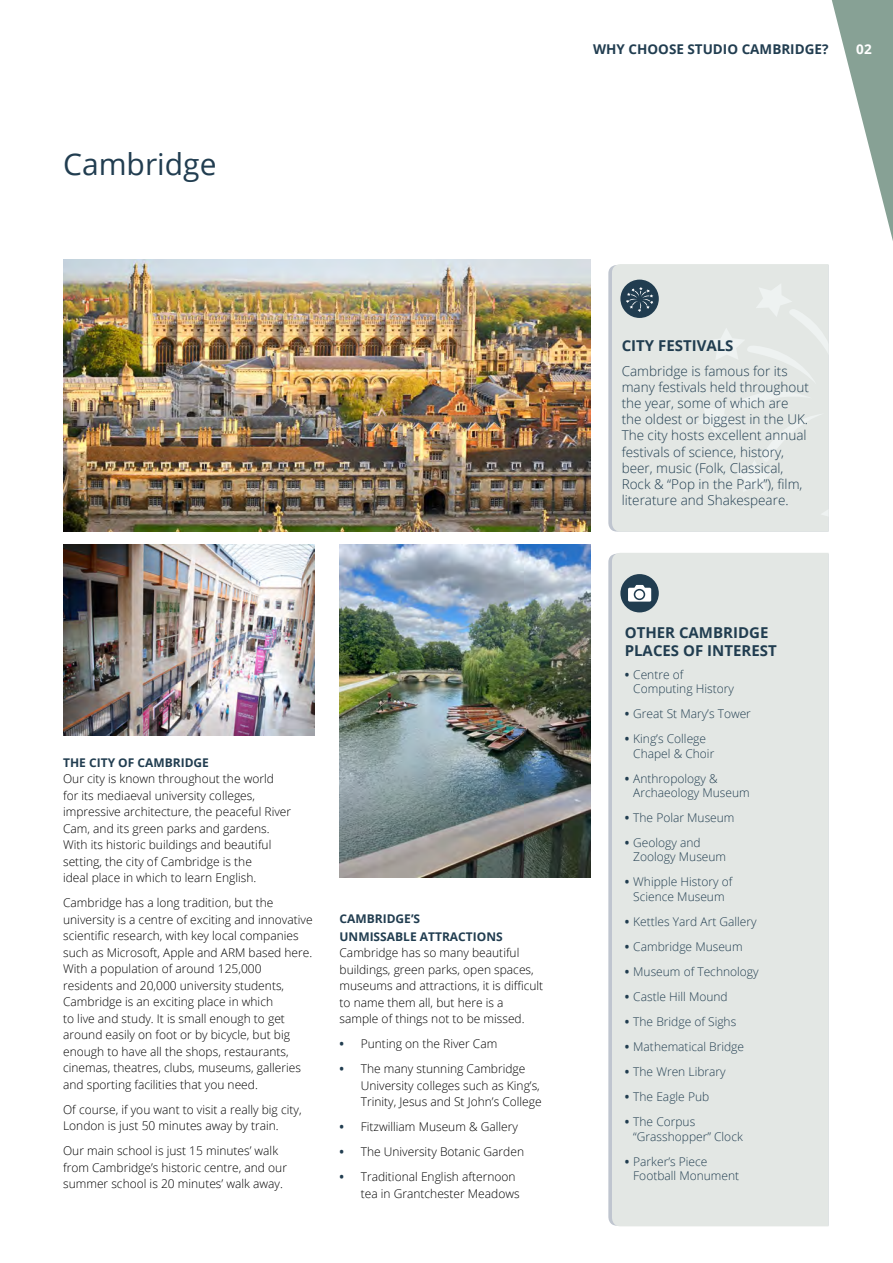
<style>
.page{position:relative;width:893px;height:1263px;background:#fff}
.page>*{position:absolute;margin:0;border:0;box-sizing:border-box;transform-origin:0 0}
.t1{font:30px "Open Sans";color:#213d50}
.t2{font:700 15px/18px "Open Sans";color:#213d50}
.t3{font:300 13.5px/16.2px "Open Sans";color:#213d50}
.t4{font:700 13.5px "Open Sans";color:#213d50}
.t5{font:700 13.5px "Open Sans";color:#fff}
.t6{font:300 12px/16.5px "Open Sans";color:#000}
.t7{font:300 12px/14.4px "Open Sans";color:#213d50}
.t8{font:700 12px/17.2px "Open Sans";color:#213d50}
.s1{font-weight:700;color:#213d50}
.s2{font-weight:700}
</style>
<div class="page">
<div style="left:612px;top:264px;width:216px;height:267px;background:#e3e7e4"></div>
<svg style="left:696px;top:283px;width:132px;height:246px"></svg>
<div style="left:612px;top:553px;width:216px;height:673px;background:#e3e7e4"></div>
<img style="left:63px;top:259px;width:528px;height:273px">
<img style="left:340px;top:544px;width:250px;height:333px">
<img style="left:64px;top:544px;width:251px;height:192px">
<div style="left:620px;top:574px;width:39px;height:38px;background:#213d50;border-radius:50%"></div>
<svg style="left:628px;top:585px;width:23px;height:17px"></svg>
<div style="left:620px;top:280px;width:39px;height:38px;background:#213d50;border-radius:50%"></div>
<svg style="left:626px;top:287px;width:27px;height:25px"></svg>
<svg style="left:832px;top:0;width:61px;height:241px"></svg>
<h1 class="t1" style="left:63px;top:144px;width:155px">Cambridge</h1>
<p class="t4" style="left:593px;top:39px;width:237px">WHY CHOOSE STUDIO CAMBRIDGE?</p>
<p class="t5" style="left:856px;top:39px;width:17px">02</p>
<p class="t8" style="left:63px;top:753px;width:147px">THE CITY OF CAMBRIDGE</p>
<p class="t6" style="left:63px;top:770px;width:229px">Our city is known throughout the world for its mediaeval university colleges, impressive architecture, the peaceful River Cam, and its green parks and gardens.<br>With its historic buildings and beautiful setting, the city of Cambridge is the<br>ideal place in which to learn English.</p>
<p class="t6" style="left:63px;top:894px;width:251px">Cambridge has a long tradition, but the university is a centre of exciting and innovative scientific research, with key local companies such as Microsoft, Apple and ARM based here.<br>With a population of around 125,000 residents and 20,000 university students, Cambridge is an exciting place in which<br>to live and study. It is small enough to get around easily on foot or by bicycle, but big enough to have all the shops, restaurants, cinemas, theatres, clubs, museums, galleries and sporting facilities that you need.</p>
<p class="t6" style="left:63px;top:1101px;width:240px">Of course, if you want to visit a really big city,<br>London is just 50 minutes away by train.</p>
<p class="t6" style="left:63px;top:1142px;width:225px">Our main school is just 15 minutes’ walk from Cambridge’s historic centre, and our summer school is 20 minutes’ walk away.</p>
<p class="t8" style="left:339px;top:910px;width:165px">CAMBRIDGE’S<br>UNMISSABLE ATTRACTIONS</p>
<p class="t6" style="left:339px;top:944px;width:205px">Cambridge has so many beautiful buildings, green parks, open spaces, museums and attractions, it is difficult to name them all, but here is a sample of things not to be missed.</p>
<p class="t6" style="left:339px;top:1035px;width:159px"><span class="s1">•</span> Punting on the River Cam</p>
<p class="t6" style="left:361px;top:1060px;width:182px;text-indent:-21px"><span class="s1">•</span> The many stunning Cambridge<br>University colleges such as King’s,<br>Trinity, Jesus and St John’s College</p>
<p class="t6" style="left:339px;top:1118px;width:180px"><span class="s1">•</span> Fitzwilliam Museum &amp; Gallery</p>
<p class="t6" style="left:339px;top:1143px;width:186px"><span class="s1">•</span> The University Botanic Garden</p>
<p class="t6" style="left:361px;top:1168px;width:160px;text-indent:-21px"><span class="s1">•</span> Traditional English afternoon tea in Grantchester Meadows</p>
<p class="t2" style="left:622px;top:336px;width:113px">CITY FESTIVALS</p>
<p class="t3" style="left:622px;top:362px;width:189px">Cambridge is famous for its many festivals held throughout the year, some of which are the oldest or biggest in the UK.<br>The city hosts excellent annual festivals of science, history, beer, music (Folk, Classical,<br>Rock &amp; “Pop in the Park”), film, literature and Shakespeare.</p>
<p class="t2" style="left:625px;top:623px;width:153px">OTHER CAMBRIDGE<br>PLACES OF INTEREST</p>
<p class="t7" style="left:633px;top:667px;width:102px;text-indent:-9px"><span class="s2">•</span> Centre of<br>Computing History</p>
<p class="t7" style="left:625px;top:706px;width:128px"><span class="s2">•</span> Great St Mary’s Tower</p>
<p class="t7" style="left:633px;top:731px;width:83px;text-indent:-9px"><span class="s2">•</span> King’s College<br>Chapel &amp; Choir</p>
<p class="t7" style="left:633px;top:771px;width:118px;text-indent:-9px"><span class="s2">•</span> Anthropology &amp;<br>Archaeology Museum</p>
<p class="t7" style="left:625px;top:810px;width:111px"><span class="s2">•</span> The Polar Museum</p>
<p class="t7" style="left:633px;top:835px;width:94px;text-indent:-9px"><span class="s2">•</span> Geology and<br>Zoology Museum</p>
<p class="t7" style="left:625px;top:874px;width:109px;text-align:center"><span class="s2">•</span> Whipple History of<br>Science Museum</p>
<p class="t7" style="left:625px;top:914px;width:133px"><span class="s2">•</span> Kettles Yard Art Gallery</p>
<p class="t7" style="left:625px;top:939px;width:119px"><span class="s2">•</span> Cambridge Museum</p>
<p class="t7" style="left:625px;top:964px;width:135px"><span class="s2">•</span> Museum of Technology</p>
<p class="t7" style="left:625px;top:989px;width:104px"><span class="s2">•</span> Castle Hill Mound</p>
<p class="t7" style="left:625px;top:1014px;width:113px"><span class="s2">•</span> The Bridge of Sighs</p>
<p class="t7" style="left:625px;top:1039px;width:121px"><span class="s2">•</span> Mathematical Bridge</p>
<p class="t7" style="left:625px;top:1064px;width:102px"><span class="s2">•</span> The Wren Library</p>
<p class="t7" style="left:625px;top:1089px;width:86px"><span class="s2">•</span> The Eagle Pub</p>
<p class="t7" style="left:633px;top:1114px;width:111px;text-indent:-9px"><span class="s2">•</span> The Corpus “Grasshopper” Clock</p>
<p class="t7" style="left:633px;top:1154px;width:107px;text-indent:-9px"><span class="s2">•</span> Parker’s Piece<br>Football Monument</p>
</div>
